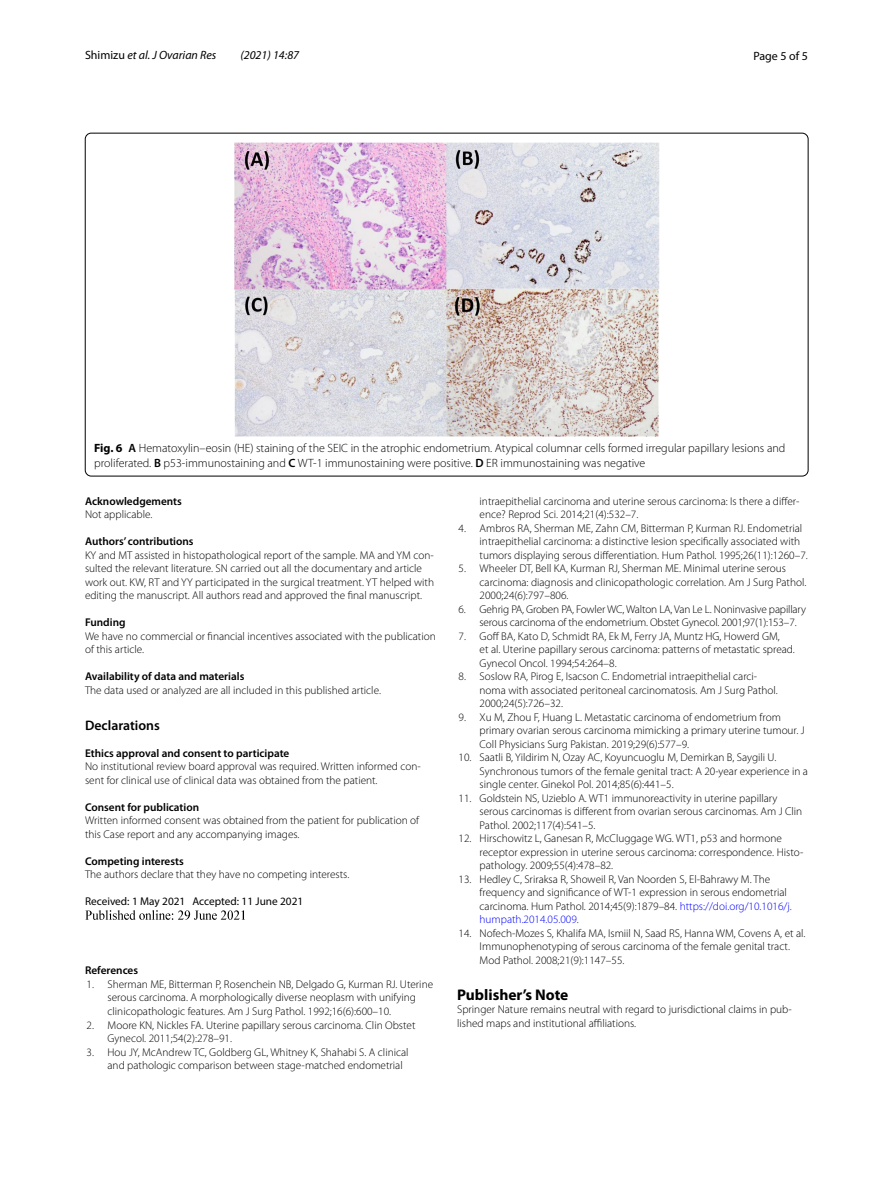
<style>
.page{position:relative;width:893px;height:1187px;background:#fff}
.page>*{position:absolute;margin:0;border:0;box-sizing:border-box;transform-origin:0 0}
.t1{font:700 15.45px "Myriad Pro";color:#000}
.t2{font:600 13.8px "Myriad Pro";color:#000}
.t3{font:300 12px/15px "Myriad Pro";color:#000}
.t4{font:italic 12px "Myriad Pro";color:#000}
.t5{font:12px "Myriad Pro";color:#000}
.t6{font:300 11.25px/13.5px "Myriad Pro";color:#000}
.t7{font:600 11.25px "Myriad Pro";color:#000}
.t8{font:11.25px "Myriad Pro";color:#000}
.s1{font-style:normal}
.s2{font-weight:700}
.s3{font-weight:600}
.s4{color:#00f}
</style>
<div class="page">
<img style="left:85px;top:910px;width:160px;height:10px">
<img style="left:234px;top:142px;width:425px;height:294px">
<p class="t4" style="left:85px;top:48px;width:133px"><span class="s1">Shimizu</span> et al. J Ovarian Res</p>
<p class="t4" style="left:240px;top:48px;width:60px">(2021) 14:87</p>
<p class="t5" style="left:753px;top:48px;width:56px">Page 5 of 5</p>
<p class="t3" style="left:94px;top:440px;width:693px"><span class="s2">Fig. 6</span> <span class="s3">A</span> Hematoxylin–eosin (HE) staining of the SEIC in the atrophic endometrium. Atypical columnar cells formed irregular papillary lesions and proliferated. <span class="s3">B</span> p53-immunostaining and <span class="s3">C</span> WT-1 immunostaining were positive. <span class="s3">D</span> ER immunostaining was negative</p>
<p class="t7" style="left:85px;top:493px;width:98px">Acknowledgements</p>
<p class="t6" style="left:85px;top:508px;width:69px">Not applicable.</p>
<p class="t7" style="left:85px;top:534px;width:110px">Authors’ contributions</p>
<p class="t6" style="left:85px;top:548px;width:350px">KY and MT assisted in histopathological report of the sample. MA and YM con&shy;sulted the relevant literature. SN carried out all the documentary and article work out. KW, RT and YY participated in the surgical treatment. YT helped with editing the manuscript. All authors read and approved the final manuscript.</p>
<p class="t7" style="left:85px;top:615px;width:42px">Funding</p>
<p class="t6" style="left:85px;top:629px;width:352px">We have no commercial or financial incentives associated with the publication of this article.</p>
<p class="t7" style="left:85px;top:669px;width:161px">Availability of data and materials</p>
<p class="t6" style="left:85px;top:683px;width:297px">The data used or analyzed are all included in this published article.</p>
<p class="t2" style="left:85px;top:716px;width:76px">Declarations</p>
<p class="t7" style="left:85px;top:745px;width:206px">Ethics approval and consent to participate</p>
<p class="t6" style="left:85px;top:760px;width:337px">No institutional review board approval was required. Written informed con&shy;sent for clinical use of clinical data was obtained from the patient.</p>
<p class="t7" style="left:85px;top:799px;width:116px">Consent for publication</p>
<p class="t6" style="left:85px;top:814px;width:336px">Written informed consent was obtained from the patient for publication of this Case report and any accompanying images.</p>
<p class="t7" style="left:85px;top:853px;width:100px">Competing interests</p>
<p class="t6" style="left:85px;top:868px;width:266px">The authors declare that they have no competing interests.</p>
<p class="t8" style="left:85px;top:894px;width:220px">Received: 1 May 2021 Accepted: 11 June 2021</p>
<p class="t7" style="left:85px;top:963px;width:55px">References</p>
<p class="t6" style="left:108px;top:977px;width:327px;text-indent:-21px">1. Sherman ME, Bitterman P, Rosenchein NB, Delgado G, Kurman RJ. Uterine serous carcinoma. A morphologically diverse neoplasm with unifying clinicopathologic features. Am J Surg Pathol. 1992;16(6):600–10.</p>
<p class="t6" style="left:108px;top:1018px;width:309px;text-indent:-21px">2. Moore KN, Nickles FA. Uterine papillary serous carcinoma. Clin Obstet<br>Gynecol. 2011;54(2):278–91.</p>
<p class="t6" style="left:108px;top:1045px;width:303px;text-indent:-21px">3. Hou JY, McAndrew TC, Goldberg GL, Whitney K, Shahabi S. A clinical and pathologic comparison between stage-matched endometrial</p>
<p class="t6" style="left:480px;top:494px;width:321px">intraepithelial carcinoma and uterine serous carcinoma: Is there a differ&shy;ence? Reprod Sci. 2014;21(4):532–7.</p>
<p class="t6" style="left:480px;top:521px;width:330px;text-indent:-21px">4. Ambros RA, Sherman ME, Zahn CM, Bitterman P, Kurman RJ. Endometrial intraepithelial carcinoma: a distinctive lesion specifically associated with tumors displaying serous differentiation. Hum Pathol. 1995;26(11):1260–7.</p>
<p class="t6" style="left:480px;top:562px;width:328px;text-indent:-21px">5. Wheeler DT, Bell KA, Kurman RJ, Sherman ME. Minimal uterine serous carcinoma: diagnosis and clinicopathologic correlation. Am J Surg Pathol.<br>2000;24(6):797–806.</p>
<p class="t6" style="left:480px;top:602px;width:328px;text-indent:-21px">6. Gehrig PA, Groben PA, Fowler WC, Walton LA, Van Le L. Noninvasive papillary serous carcinoma of the endometrium. Obstet Gynecol. 2001;97(1):153–7.</p>
<p class="t6" style="left:480px;top:629px;width:317px;text-indent:-21px">7. Goff BA, Kato D, Schmidt RA, Ek M, Ferry JA, Muntz HG, Howerd GM,<br>et al. Uterine papillary serous carcinoma: patterns of metastatic spread.<br>Gynecol Oncol. 1994;54:264–8.</p>
<p class="t6" style="left:480px;top:670px;width:300px;text-indent:-21px">8. Soslow RA, Pirog E, Isacson C. Endometrial intraepithelial carci&shy;noma with associated peritoneal carcinomatosis. Am J Surg Pathol.<br>2000;24(5):726–32.</p>
<p class="t6" style="left:480px;top:710px;width:327px;text-indent:-21px">9. Xu M, Zhou F, Huang L. Metastatic carcinoma of endometrium from primary ovarian serous carcinoma mimicking a primary uterine tumour. J<br>Coll Physicians Surg Pakistan. 2019;29(6):577–9.</p>
<p class="t6" style="left:480px;top:751px;width:330px;text-indent:-21px">10. Saatli B, Yildirim N, Ozay AC, Koyuncuoglu M, Demirkan B, Saygili U.<br>Synchronous tumors of the female genital tract: A 20-year experience in a single center. Ginekol Pol. 2014;85(6):441–5.</p>
<p class="t6" style="left:480px;top:791px;width:324px;text-indent:-21px">11. Goldstein NS, Uzieblo A. WT1 immunoreactivity in uterine papillary serous carcinomas is different from ovarian serous carcinomas. Am J Clin<br>Pathol. 2002;117(4):541–5.</p>
<p class="t6" style="left:480px;top:832px;width:325px;text-indent:-21px">12. Hirschowitz L, Ganesan R, McCluggage WG. WT1, p53 and hormone receptor expression in uterine serous carcinoma: correspondence. Histo&shy;pathology. 2009;55(4):478–82.</p>
<p class="t6" style="left:480px;top:872px;width:314px;text-indent:-21px">13. Hedley C, Sriraksa R, Showeil R, Van Noorden S, El-Bahrawy M. The frequency and significance of WT-1 expression in serous endometrial carcinoma. Hum Pathol. 2014;45(9):1879–84. <span class="s4">https://doi.org/10.1016/j. humpath.2014.05.009</span>.</p>
<p class="t6" style="left:480px;top:926px;width:327px;text-indent:-21px">14. Nofech-Mozes S, Khalifa MA, Ismiil N, Saad RS, Hanna WM, Covens A, et al.<br>Immunophenotyping of serous carcinoma of the female genital tract.<br>Mod Pathol. 2008;21(9):1147–55.</p>
<h1 class="t1" style="left:457px;top:984px;width:113px">Publisher’s Note</h1>
<p class="t6" style="left:457px;top:1003px;width:336px">Springer Nature remains neutral with regard to jurisdictional claims in pub&shy;lished maps and institutional affiliations.</p>
</div>
